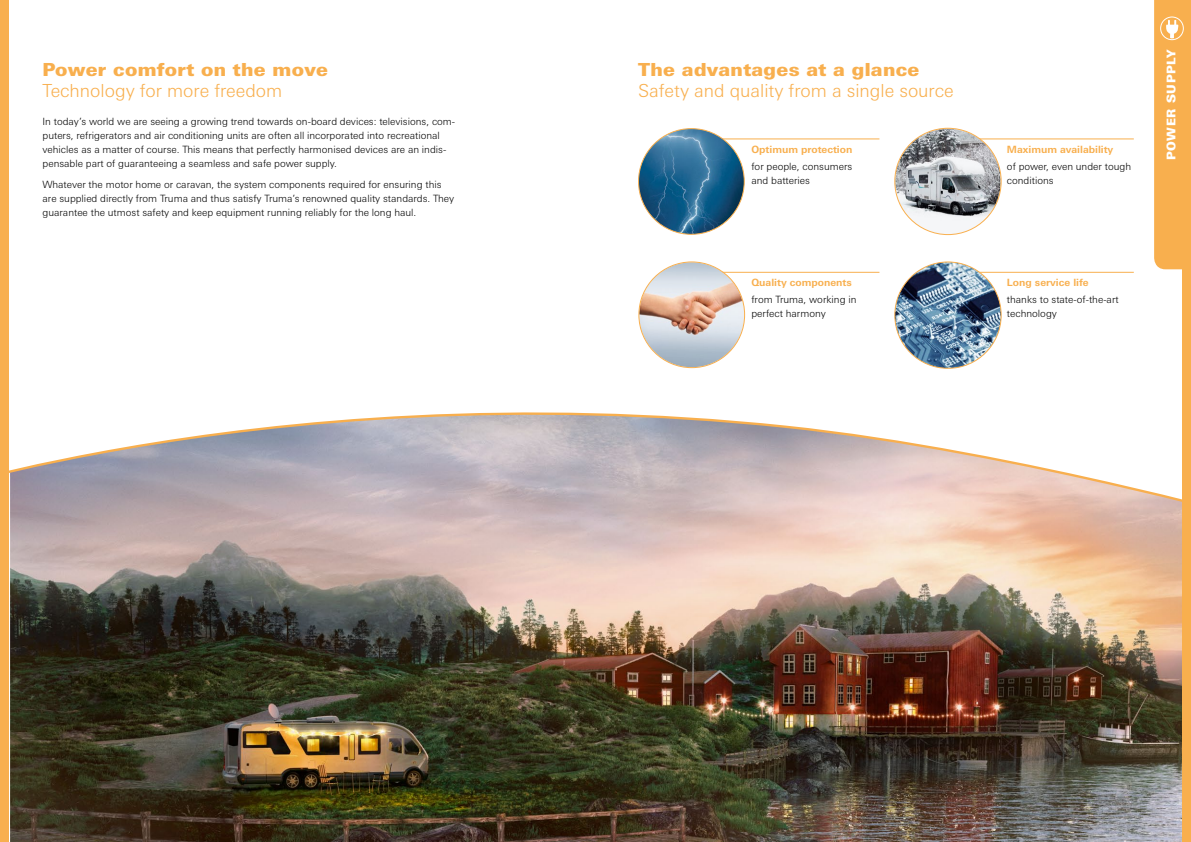
<style>
.page{position:relative;width:1191px;height:842px;background:#fff}
.page>*{position:absolute;margin:0;border:0;box-sizing:border-box;transform-origin:0 0}
.t1{font:300 18px "Univers Next W1 G";color:#f8af4e}
.t2{font:900 18px "Univers Next W1 G";letter-spacing:.02em;color:#f8af4e}
.t3{font:900 12px "Univers Next W1 G";letter-spacing:.05em;color:#fff}
.t4{font:300 10px/14px "Univers Next W1 G";color:#000}
.t5{font:700 10px "Univers Next W1 G";color:#f8af4e}
</style>
<div class="page">
<img style="left:9px;top:368px;width:1173px;height:474px">
<hr style="left:675px;top:272px;width:204px;height:1px;background:#f8af4e">
<hr style="left:929px;top:272px;width:204px;height:1px;background:#f8af4e">
<hr style="left:929px;top:139px;width:204px;height:1px;background:#f8af4e">
<hr style="left:675px;top:139px;width:204px;height:1px;background:#f8af4e">
<img style="left:638px;top:129px;width:106px;height:105px;border-radius:53px">
<img style="left:639px;top:262px;width:105px;height:105px;border-radius:52px">
<img style="left:895px;top:129px;width:105px;height:105px;border-radius:53px">
<img style="left:894px;top:262px;width:107px;height:106px;border-radius:53px">
<div style="left:1182px;top:0;width:9px;height:842px;background:#f8af4e"></div>
<svg style="left:1154px;top:0;width:30px;height:269px;background:#f8b154"></svg>
<div style="left:0;top:0;width:9px;height:842px;background:#f8af4e"></div>
<h1 class="t2" style="left:43px;top:59px;width:287px">Power comfort on the move</h1>
<h1 class="t1" style="left:43px;top:81px;width:241px">Technology for more freedom</h1>
<p class="t4" style="left:43px;top:115px;width:414px">In today’s world we are seeing a growing trend towards on-board devices: televisions, com&shy;puters, refrigerators and air conditioning units are often all incorporated into recreational vehicles as a matter of course. This means that perfectly harmonised devices are an indis&shy;pensable part of guaranteeing a seamless and safe power supply.</p>
<p class="t4" style="left:43px;top:178px;width:413px">Whatever the motor home or caravan, the system components required for ensuring this are supplied directly from Truma and thus satisfy Truma’s renowned quality standards. They guarantee the utmost safety and keep equipment running reliably for the long haul.</p>
<h1 class="t2" style="left:638px;top:59px;width:283px">The advantages at a glance</h1>
<h1 class="t1" style="left:638px;top:81px;width:317px">Safety and quality from a single source</h1>
<p class="t5" style="left:751px;top:144px;width:102px">Optimum protection</p>
<p class="t4" style="left:751px;top:160px;width:102px">for people, consumers and batteries</p>
<p class="t5" style="left:751px;top:277px;width:102px">Quality components</p>
<p class="t4" style="left:751px;top:293px;width:106px">from Truma, working in perfect harmony</p>
<p class="t5" style="left:1007px;top:144px;width:108px">Maximum availability</p>
<p class="t4" style="left:1007px;top:160px;width:126px">of power, even under tough conditions</p>
<p class="t3" style="left:1163px;top:160px;width:112px;rotate:-90deg">POWER SUPPLY</p>
<p class="t5" style="left:1007px;top:277px;width:83px">Long service life</p>
<p class="t4" style="left:1007px;top:293px;width:113px">thanks to state-of-the-art technology</p>
</div>
